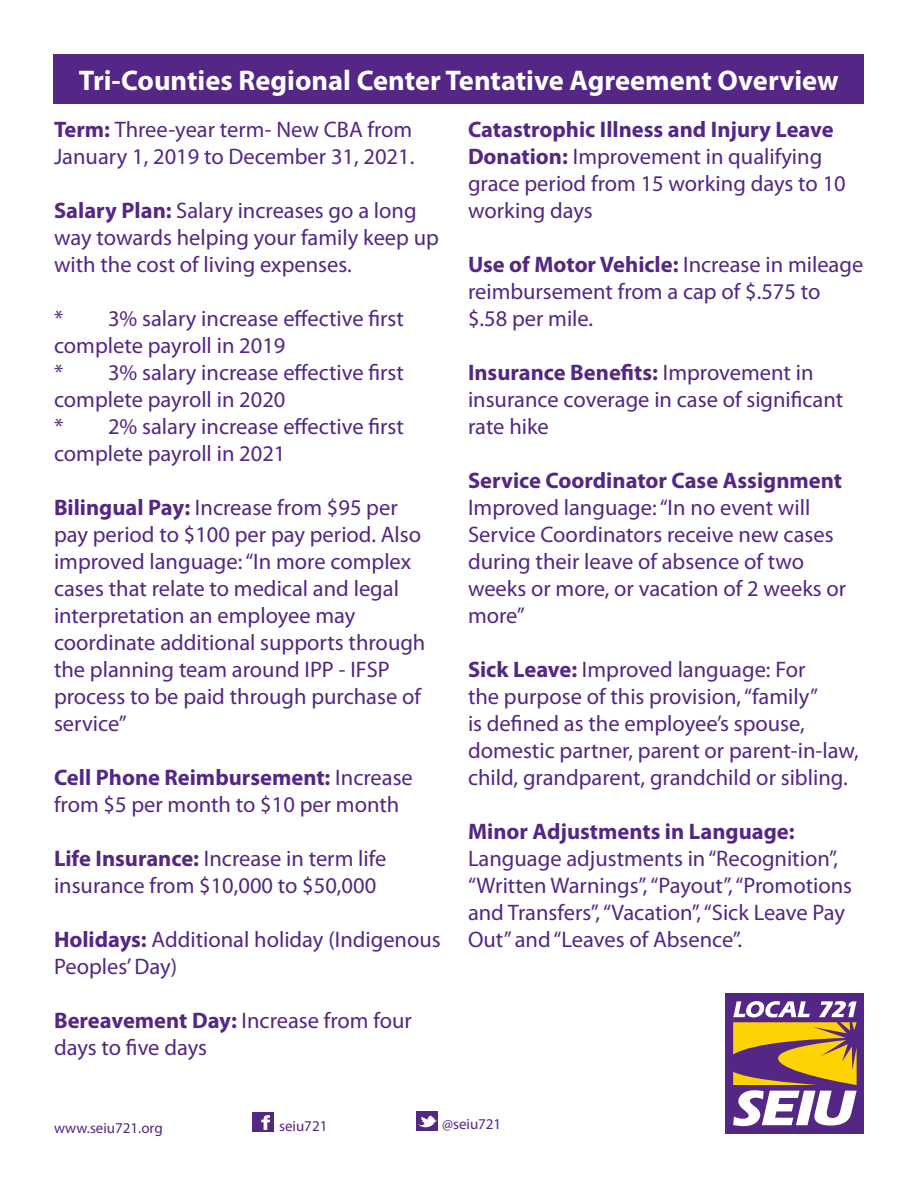
<style>
.page{position:relative;width:918px;height:1188px;background:#fff}
.page>*{position:absolute;margin:0;border:0;box-sizing:border-box;transform-origin:0 0}
.t1{font:700 28.5px "Myriad Pro";color:#fff}
.t2{font:22.5px/27px "Myriad Pro";color:#542685}
.t3{font:700 22.5px "Myriad Pro";color:#542685}
.t4{font:15px "Myriad Pro";color:#542685}
.s1{font-weight:700}
</style>
<div class="page">
<div style="left:54px;top:54px;width:810px;height:50px;background:#542685"></div>
<div style="left:726px;top:994px;width:138px;height:140px;background:#542685"></div>
<svg style="left:733px;top:1001px;width:124px;height:125px"></svg>
<div style="left:252px;top:1112px;width:21px;height:20px;background:#542685"></div>
<svg style="left:261px;top:1115px;width:9px;height:15px"></svg>
<div style="left:417px;top:1112px;width:21px;height:19px;background:#542685"></div>
<svg style="left:418px;top:1115px;width:19px;height:13px"></svg>
<p class="t1" style="left:79px;top:61px;width:761px">Tri-Counties Regional Center Tentative Agreement Overview</p>
<p class="t2" style="left:54px;top:115px;width:362px"><span class="s1">Term:</span> Three-year term- New CBA from<br>January 1, 2019 to December 31, 2021.</p>
<p class="t2" style="left:54px;top:196px;width:387px"><span class="s1">Salary Plan:</span> Salary increases go a long way towards helping your family keep up with the cost of living expenses.</p>
<p class="t2" style="left:54px;top:304px;width:351px">* 3% salary increase effective first complete payroll in 2019</p>
<p class="t2" style="left:54px;top:358px;width:351px">* 3% salary increase effective first complete payroll in 2020</p>
<p class="t2" style="left:54px;top:412px;width:351px">* 2% salary increase effective first complete payroll in 2021</p>
<p class="t2" style="left:54px;top:493px;width:373px"><span class="s1">Bilingual Pay:</span> Increase from $95 per pay period to $100 per pay period. Also improved language: “In more complex cases that relate to medical and legal interpretation an employee may coordinate additional supports through the planning team around IPP - IFSP process to be paid through purchase of service”</p>
<p class="t2" style="left:54px;top:763px;width:360px"><span class="s1">Cell Phone Reimbursement:</span> Increase from $5 per month to $10 per month</p>
<p class="t2" style="left:54px;top:844px;width:334px"><span class="s1">Life Insurance:</span> Increase in term life insurance from $10,000 to $50,000</p>
<p class="t2" style="left:54px;top:925px;width:388px"><span class="s1">Holidays:</span> Additional holiday (Indigenous<br>Peoples’ Day)</p>
<p class="t2" style="left:54px;top:1006px;width:359px"><span class="s1">Bereavement Day:</span> Increase from four days to five days</p>
<p class="t2" style="left:468px;top:115px;width:379px"><span class="s1">Catastrophic Illness and Injury Leave<br>Donation:</span> Improvement in qualifying grace period from 15 working days to 10 working days</p>
<p class="t2" style="left:468px;top:250px;width:397px"><span class="s1">Use of Motor Vehicle:</span> Increase in mileage reimbursement from a cap of $.575 to $.58 per mile.</p>
<p class="t2" style="left:468px;top:358px;width:377px"><span class="s1">Insurance Benefits:</span> Improvement in insurance coverage in case of significant rate hike</p>
<p class="t3" style="left:468px;top:466px;width:376px">Service Coordinator Case Assignment</p>
<p class="t2" style="left:468px;top:493px;width:380px">Improved language: “In no event will<br>Service Coordinators receive new cases during their leave of absence of two weeks or more, or vacation of 2 weeks or more”</p>
<p class="t2" style="left:468px;top:655px;width:392px"><span class="s1">Sick Leave:</span> Improved language: For<br>the purpose of this provision, “family”<br>is defined as the employee’s spouse, domestic partner, parent or parent-in-law, child, grandparent, grandchild or sibling.</p>
<p class="t2" style="left:468px;top:817px;width:386px"><span class="s1">Minor Adjustments in Language:<br></span>Language adjustments in “Recognition”, “Written Warnings”, “Payout”, “Promotions and Transfers”, “Vacation”, “Sick Leave Pay Out” and “Leaves of Absence”.</p>
<p class="t4" style="left:54px;top:1118px;width:110px">www.seiu721.org</p>
<p class="t4" style="left:279px;top:1117px;width:50px">seiu721</p>
<p class="t4" style="left:442px;top:1115px;width:60px">@seiu721</p>
</div>
